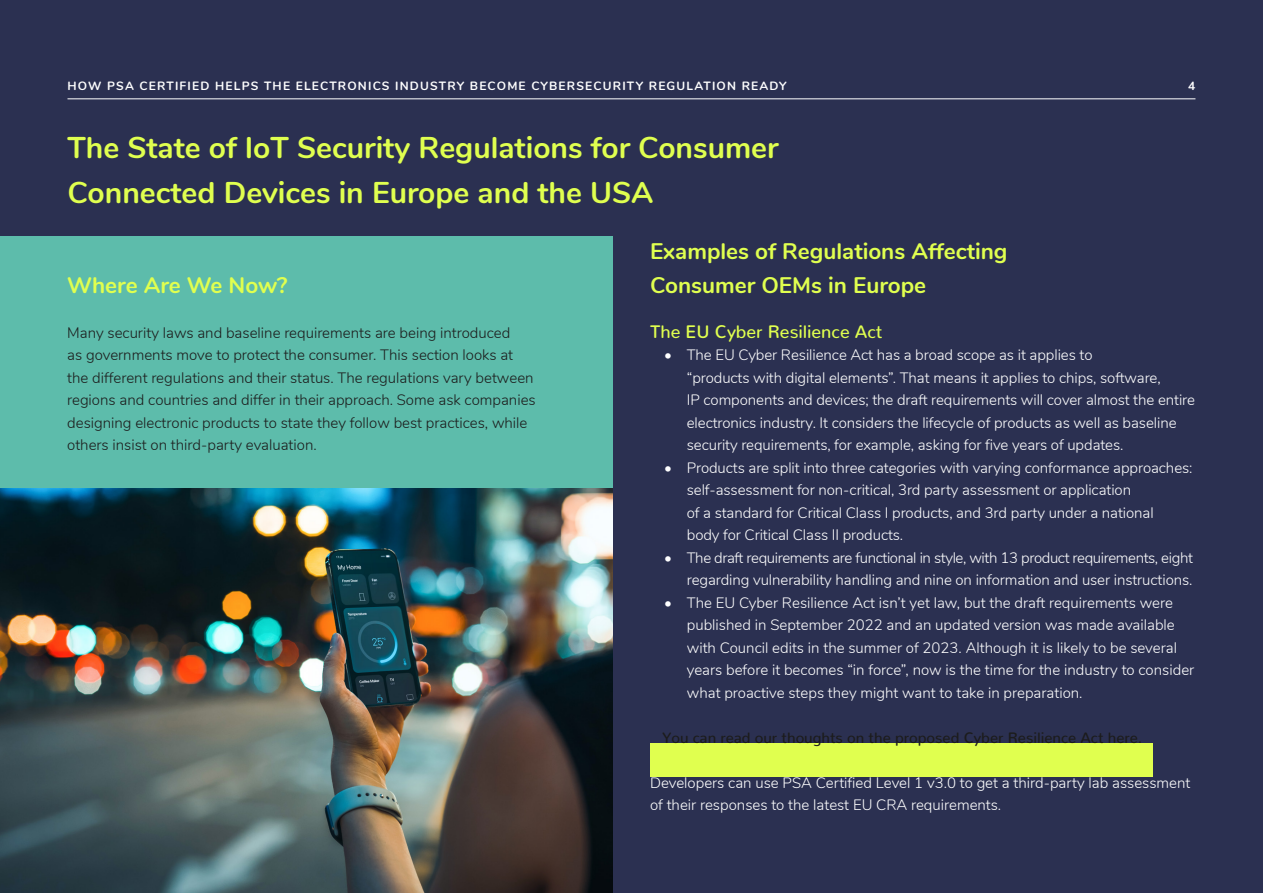
<style>
.page{position:relative;width:1263px;height:893px;background:#2b3051}
.page>*{position:absolute;margin:0;border:0;box-sizing:border-box;transform-origin:0 0}
.t1{font:700 30px/45px "Nunito";color:#e0ff4f}
.t2{font:700 22.5px/33.8px "Nunito";color:#e0ff4f}
.t3{font:500 18px "Nunito";color:#e0ff4f}
.t4{font:300 15px/22.5px "Nunito";letter-spacing:-.005em;color:#fff}
.t5{font:300 15px/22.5px "Nunito";color:#1c1c1c}
.t6{font:500 15px "Nunito";color:#1c1c1c}
.t7{font:700 12px "Nunito";letter-spacing:.1em;color:#fff}
</style>
<div class="page">
<hr style="left:68px;top:98px;width:1127px;height:1px;background:#fff">
<div style="left:650px;top:743px;width:502px;height:34px;background:#e0ff4f"></div>
<div style="left:0;top:236px;width:613px;height:253px;background:#5dbcab"></div>
<img style="left:0;top:489px;width:613px;height:404px">
<p class="t7" style="left:67px;top:77px;width:721px">HOW PSA CERTIFIED HELPS THE ELECTRONICS INDUSTRY BECOME CYBERSECURITY REGULATION READY</p>
<p class="t7" style="left:1188px;top:77px;width:9px">4</p>
<h1 class="t1" style="left:68px;top:123px;width:713px">The State of IoT Security Regulations for Consumer<br>Connected Devices in Europe and the USA</h1>
<h2 class="t2" style="left:67px;top:267px;width:222px">Where Are We Now?</h2>
<p class="t5" style="left:67px;top:320px;width:470px">Many security laws and baseline requirements are being introduced<br>as governments move to protect the consumer. This section looks at the different regulations and their status. The regulations vary between regions and countries and differ in their approach. Some ask companies designing electronic products to state they follow best practices, while others insist on third-party evaluation.</p>
<h2 class="t2" style="left:650px;top:233px;width:359px">Examples of Regulations Affecting<br>Consumer OEMs in Europe</h2>
<p class="t3" style="left:650px;top:315px;width:234px">The EU Cyber Resilience Act</p>
<p class="t4" style="left:687px;top:343px;width:510px;text-indent:-22px">• The EU Cyber Resilience Act has a broad scope as it applies to<br>“products with digital elements”. That means it applies to chips, software,<br>IP components and devices; the draft requirements will cover almost the entire electronics industry. It considers the lifecycle of products as well as baseline security requirements, for example, asking for five years of updates.</p>
<p class="t4" style="left:687px;top:455px;width:507px;text-indent:-22px">• Products are split into three categories with varying conformance approaches: self-assessment for non-critical, 3rd party assessment or application<br>of a standard for Critical Class I products, and 3rd party under a national<br>body for Critical Class II products.</p>
<p class="t4" style="left:664px;top:545px;width:530px;text-align:right">• The draft requirements are functional in style, with 13 product requirements, eight regarding vulnerability handling and nine on information and user instructions.</p>
<p class="t4" style="left:687px;top:590px;width:509px;text-indent:-22px">• The EU Cyber Resilience Act isn’t yet law, but the draft requirements were published in September 2022 and an updated version was made available with Council edits in the summer of 2023. Although it is likely to be several years before it becomes “in force”, now is the time for the industry to consider what proactive steps they might want to take in preparation.</p>
<p class="t6" style="left:662px;top:724px;width:482px">You can read our thoughts on the proposed Cyber Resilience Act here.</p>
<p class="t4" style="left:650px;top:770px;width:542px">Developers can use PSA Certified Level 1 v3.0 to get a third-party lab assessment of their responses to the latest EU CRA requirements.</p>
</div>
